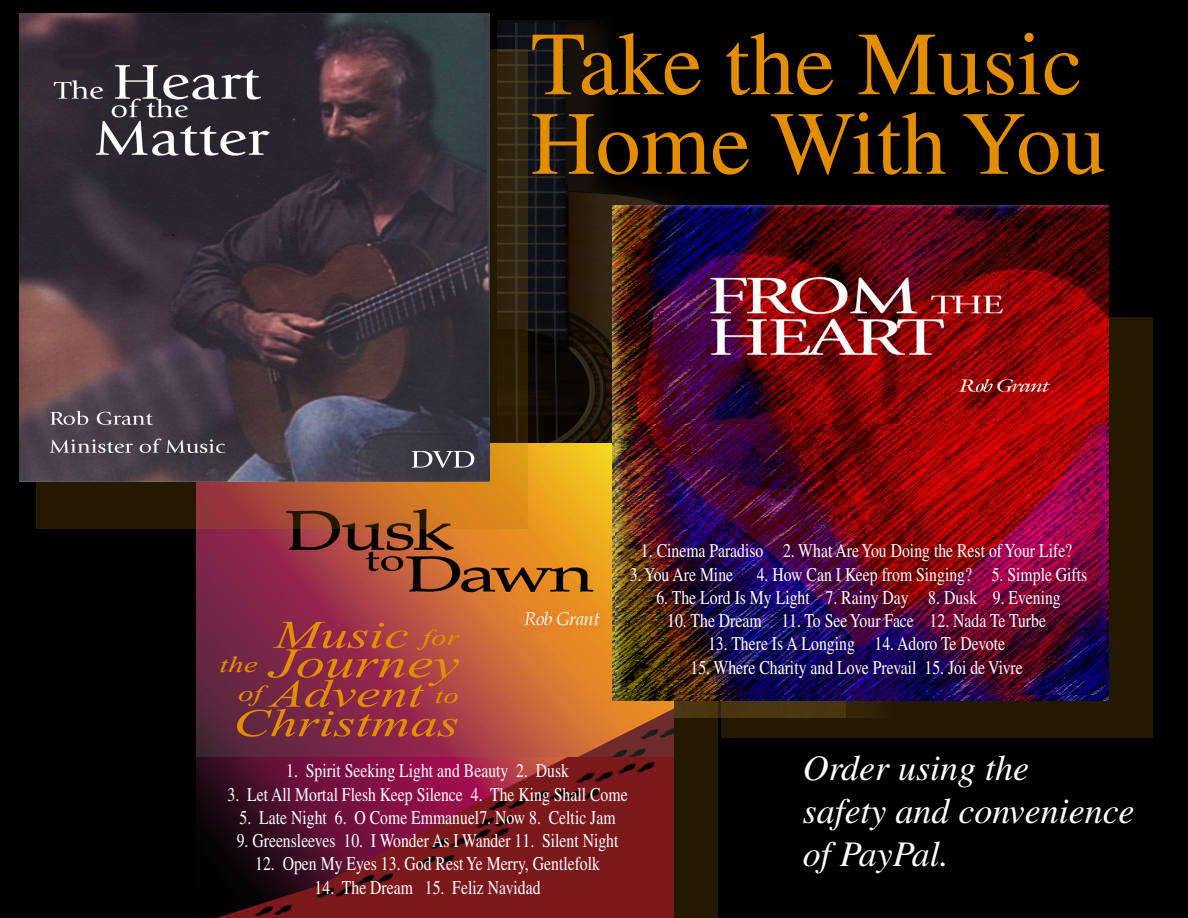
<style>
.page{position:relative;width:1188px;height:918px;background:#000}
.page>*{position:absolute;margin:0;border:0;box-sizing:border-box;transform-origin:0 0}
.t1{font:90px/79.5px "Times";color:#e38e00}
.t2{font:italic 42px "Times New Roman";color:#e38e00;scale:1.4 1}
.t3{font:italic 39.3px "Times New Roman";color:#e38e00;scale:1.4 1}
.t4{font:italic 36px/43px "Times";color:#fff}
.t5{font:19.35px "Times";color:#fff;scale:.81 1}
.s1{font-size:22.35px}
</style>
<div class="page">
<img style="left:498px;top:21px;width:393px;height:697px">
<svg style="left:674px;top:701px;width:43px;height:217px;background:#261a01"></svg>
<img style="left:196px;top:443px;width:478px;height:475px">
<img style="left:197px;top:757px;width:477px;height:160px">
<svg style="left:37px;top:49px;width:491px;height:480px;background:#683d17"></svg>
<img style="left:20px;top:14px;width:470px;height:467px">
<svg style="left:722px;top:317px;width:431px;height:421px;background:#261901"></svg>
<img style="left:613px;top:206px;width:495px;height:495px">
<img style="left:616px;top:425px;width:490px;height:269px">
<p class="t1" style="left:531px;top:24px;width:577px">Take the Music<br>Home With You</p>
<p class="t3" style="left:275px;top:608px;width:133px">Music <span class="s1">for</span></p>
<p class="t2" style="left:220px;top:634px;width:173px"><span class="s1">the</span> Journey</p>
<p class="t3" style="left:238px;top:666px;width:159px"><sup>of</sup>Advent <span class="s1">to</span></p>
<p class="t3" style="left:233px;top:696px;width:163px">Christmas</p>
<p class="t5" style="left:641px;top:540px;width:534px">1. Cinema Paradiso 2. What Are You Doing the Rest of Your Life?</p>
<p class="t5" style="left:630px;top:563px;width:566px">3. You Are Mine 4. How Can I Keep from Singing? 5. Simple Gifts</p>
<p class="t5" style="left:656px;top:586px;width:501px">6. The Lord Is My Light 7. Rainy Day 8. Dusk 9. Evening</p>
<p class="t5" style="left:667px;top:610px;width:469px">10. The Dream 11. To See Your Face 12. Nada Te Turbe</p>
<p class="t5" style="left:708px;top:633px;width:368px">13. There Is A Longing 14. Adoro Te Devote</p>
<p class="t5" style="left:690px;top:656px;width:412px">15. Where Charity and Love Prevail 15. Joi de Vivre</p>
<p class="t5" style="left:286px;top:760px;width:351px">1. Spirit Seeking Light and Beauty 2. Dusk</p>
<p class="t5" style="left:228px;top:783px;width:495px">3. Let All Mortal Flesh Keep Silence 4. The King Shall Come</p>
<p class="t5" style="left:240px;top:806px;width:466px">5. Late Night 6. O Come Emmanuel7. Now 8. Celtic Jam</p>
<p class="t5" style="left:237px;top:830px;width:473px">9. Greensleeves 10. I Wonder As I Wander 11. Silent Night</p>
<p class="t5" style="left:255px;top:853px;width:427px">12. Open My Eyes 13. God Rest Ye Merry, Gentlefolk</p>
<p class="t5" style="left:315px;top:876px;width:280px">14. The Dream 15. Feliz Navidad</p>
<p class="t4" style="left:803px;top:746px;width:333px">Order using the<br>safety and convenience of PayPal.</p>
</div>
